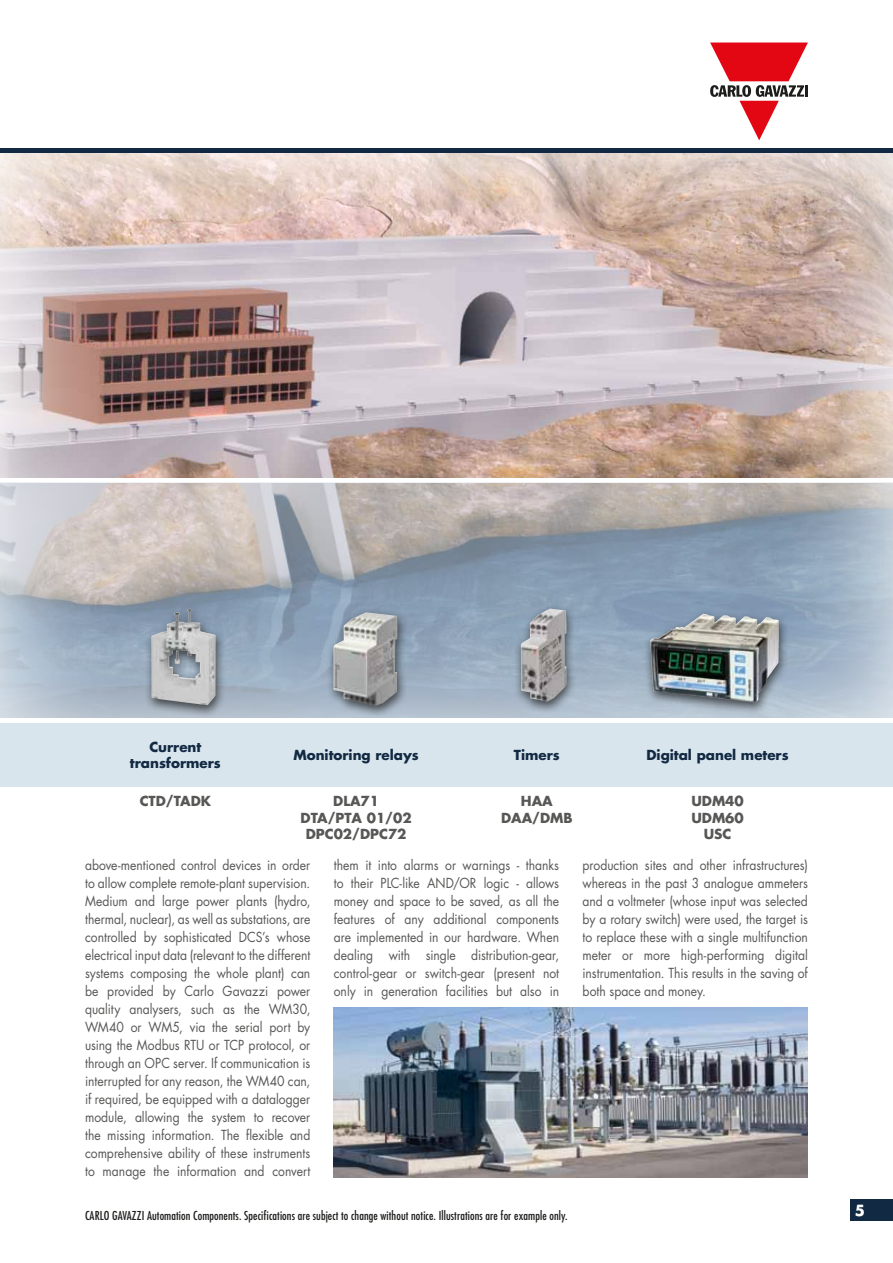
<style>
.page{position:relative;width:893px;height:1263px;background:#fff}
.page>*{position:absolute;margin:0;border:0;box-sizing:border-box;transform-origin:0 0}
.t1{font:700 15px "Futura Std";color:#fff}
.t2{font:13.5px/18px "Futura Std";color:#575756;text-align:justify;scale:.9 1}
.t3{font:700 13.5px/16.2px "Futura Std";color:#112942;text-align:center}
.t4{font:700 13.5px/16.2px "Futura Std";color:#575756;text-align:center}
.t5{font:condensed 12px "Futura Std";letter-spacing:.01em;color:#1d1d1b}
.s1{font-style:inherit}
</style>
<div class="page">
<div style="left:0;top:723px;width:893px;height:64px;background:#d9e5ec"></div>
<svg style="left:710px;top:43px;width:98px;height:97px"></svg>
<div style="left:850px;top:1199px;width:43px;height:21px;background:#112942"></div>
<hr style="left:0;top:149px;width:893px;height:4px;background:#112942">
<img style="left:0;top:153px;width:893px;height:325px">
<svg style="left:0;top:483px;width:893px;height:235px;background:#a6b0bb"></svg>
<div style="left:144px;top:604px;width:82px;height:114px;background:#1d1d1b;opacity:.75"></div>
<svg style="left:187px;top:609px;width:3px;height:11px"></svg>
<img style="left:334px;top:1008px;width:474px;height:170px">
<div style="left:326px;top:607px;width:82px;height:111px;background:#1d1d1b;opacity:.75"></div>
<img style="left:352px;top:612px;width:14px;height:6px">
<div style="left:513px;top:604px;width:64px;height:110px;background:#1d1d1b;opacity:.75"></div>
<img style="left:521px;top:609px;width:45px;height:92px">
<div style="left:643px;top:609px;width:146px;height:106px;background:#1d1d1b;opacity:.75"></div>
<img style="left:653px;top:615px;width:49px;height:23px">
<p class="t3" style="left:130px;top:739px;width:92px">Current transformers</p>
<p class="t3" style="left:293px;top:747px;width:127px">Monitoring relays</p>
<p class="t3" style="left:514px;top:747px;width:47px">Timers</p>
<p class="t3" style="left:646px;top:747px;width:144px">Digital panel meters</p>
<p class="t4" style="left:140px;top:793px;width:73px">CTD/TADK</p>
<p class="t4" style="left:301px;top:793px;width:113px">DLA71<br>DTA/P<span class="s1">T</span>A 01/02<br>DPC02/DPC72</p>
<p class="t4" style="left:501px;top:793px;width:73px">HAA<br>DAA/DMB</p>
<p class="t4" style="left:691px;top:793px;width:54px">UDM40<br>UDM60<br>USC</p>
<p class="t2" style="left:334px;top:856px;width:252px">them it into alarms or warnings - thanks to their PLC-like AND/OR logic - allows money and space to be saved, as all the features of any additional components are implemented in our hardware. When dealing with single distribution-gear, control-gear or switch-gear (present not only in generation facilities but also in</p>
<p class="t2" style="left:583px;top:856px;width:252px">production sites and other infrastructures) whereas in the past 3 analogue ammeters and a voltmeter (whose input was selected by a rotary switch) were used, the target is to replace these with a single multifunction meter or more high-performing digital instrumentation. This results in the saving of both space and money.</p>
<p class="t2" style="left:85px;top:856px;width:252px">above-mentioned control devices in order to allow complete remote-plant supervision.<br>Medium and large power plants (hydro, thermal, nuclear), as well as substations, are controlled by sophisticated DCS’s whose electrical input data (relevant to the different systems composing the whole plant) can be provided by Carlo Gavazzi power quality analysers, such as the WM30, WM40 or WM5, via the serial port by using the Modbus RTU or TCP protocol, or through an OPC server. If communication is interrupted for any reason, the WM40 can, if required, be equipped with a datalogger module, allowing the system to recover the missing information. The flexible and comprehensive ability of these instruments to manage the information and convert</p>
<p class="t5" style="left:85px;top:1209px;width:484px">CARLO GAVAZZI Automation Components. Specifications are subject to change without notice. Illustrations are for example only.</p>
<p class="t1" style="left:855px;top:1200px;width:12px">5</p>
</div>
